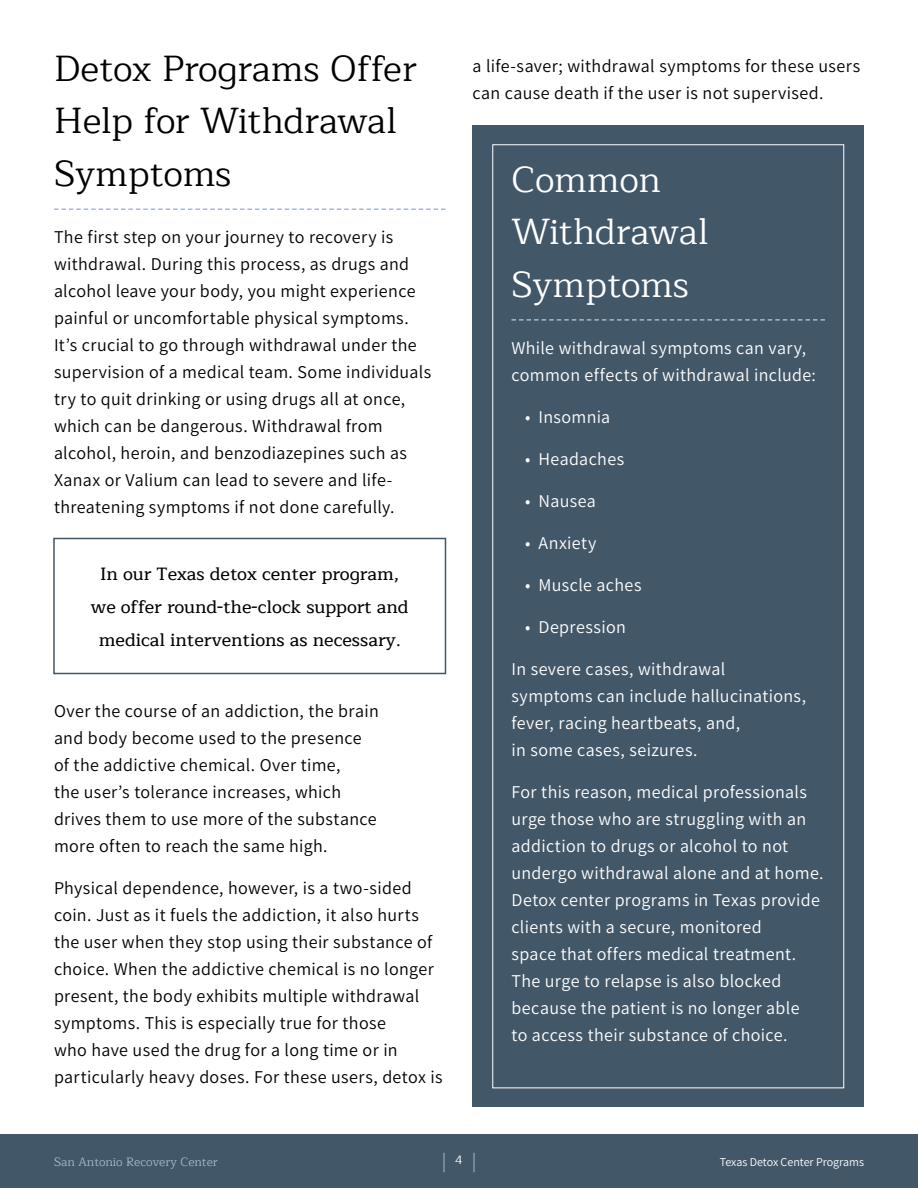
<style>
.page{position:relative;width:918px;height:1188px;background:#fff}
.page>*{position:absolute;margin:0;border:0;box-sizing:border-box;transform-origin:0 0}
.t1{font:36px/52.5px "Maitree";letter-spacing:-.005em;color:#000}
.t2{font:36px/52.5px "Maitree";color:#fff}
.t3{font:200 18px/27px "Assistant";letter-spacing:.02em;color:#000}
.t4{font:200 18px/27px "Assistant";letter-spacing:.02em;color:#fff}
.t5{font:500 18px/33px "Maitree";color:#000;text-align:center}
.t6{font:12px "Maitree";color:#a2bcd3}
.t7{font:200 12px "Assistant";color:#fff}
.t8{font:12px "Maitree";color:#fff}
</style>
<div class="page">
<div style="left:0;top:1134px;width:918px;height:54px;background:#425768"></div>
<svg style="left:444px;top:1153px;width:1px;height:19px"></svg>
<svg style="left:474px;top:1153px;width:1px;height:19px"></svg>
<svg style="left:54px;top:208px;width:392px;height:2px"></svg>
<div style="left:53px;top:538px;width:393px;height:136px;border:2px solid #425768"></div>
<div style="left:472px;top:126px;width:392px;height:981px;background:#425768"></div>
<svg style="left:512px;top:319px;width:313px;height:2px"></svg>
<h1 class="t1" style="left:54px;top:43px;width:364px">Detox Programs Offer<br>Help for Withdrawal<br>Symptoms</h1>
<p class="t3" style="left:54px;top:223px;width:379px">The first step on your journey to recovery is withdrawal. During this process, as drugs and alcohol leave your body, you might experience painful or uncomfortable physical symptoms.<br>It’s crucial to go through withdrawal under the supervision of a medical team. Some individuals try to quit drinking or using drugs all at once, which can be dangerous. Withdrawal from alcohol, heroin, and benzodiazepines such as Xanax or Valium can lead to severe and life&shy;threatening symptoms if not done carefully.</p>
<p class="t5" style="left:91px;top:557px;width:319px">In our Texas detox center program, we offer round-the-clock support and medical interventions as necessary.</p>
<p class="t3" style="left:54px;top:697px;width:326px">Over the course of an addiction, the brain and body become used to the presence of the addictive chemical. Over time,<br>the user’s tolerance increases, which drives them to use more of the substance more often to reach the same high.</p>
<p class="t3" style="left:54px;top:874px;width:390px">Physical dependence, however, is a two-sided coin. Just as it fuels the addiction, it also hurts the user when they stop using their substance of choice. When the addictive chemical is no longer present, the body exhibits multiple withdrawal symptoms. This is especially true for those<br>who have used the drug for a long time or in particularly heavy doses. For these users, detox is</p>
<p class="t3" style="left:472px;top:52px;width:389px">a life-saver; withdrawal symptoms for these users can cause death if the user is not supervised.</p>
<h1 class="t2" style="left:512px;top:154px;width:198px">Common<br>Withdrawal<br>Symptoms</h1>
<p class="t4" style="left:512px;top:333px;width:306px">While withdrawal symptoms can vary, common effects of withdrawal include:</p>
<p class="t4" style="left:525px;top:402px;width:87px">• Insomnia</p>
<p class="t4" style="left:525px;top:444px;width:101px">• Headaches</p>
<p class="t4" style="left:525px;top:486px;width:72px">• Nausea</p>
<p class="t4" style="left:525px;top:528px;width:73px">• Anxiety</p>
<p class="t4" style="left:525px;top:570px;width:118px">• Muscle aches</p>
<p class="t4" style="left:525px;top:612px;width:102px">• Depression</p>
<p class="t4" style="left:512px;top:654px;width:296px">In severe cases, withdrawal symptoms can include hallucinations, fever, racing heartbeats, and,<br>in some cases, seizures.</p>
<p class="t4" style="left:512px;top:777px;width:314px">For this reason, medical professionals urge those who are struggling with an addiction to drugs or alcohol to not undergo withdrawal alone and at home.<br>Detox center programs in Texas provide clients with a secure, monitored<br>space that offers medical treatment.<br>The urge to relapse is also blocked because the patient is no longer able<br>to access their substance of choice.</p>
<p class="t6" style="left:54px;top:1152px;width:165px">San Antonio Recovery Center</p>
<p class="t8" style="left:455px;top:1151px;width:9px">4</p>
<p class="t7" style="left:720px;top:1154px;width:146px">Texas Detox Center Programs</p>
</div>
